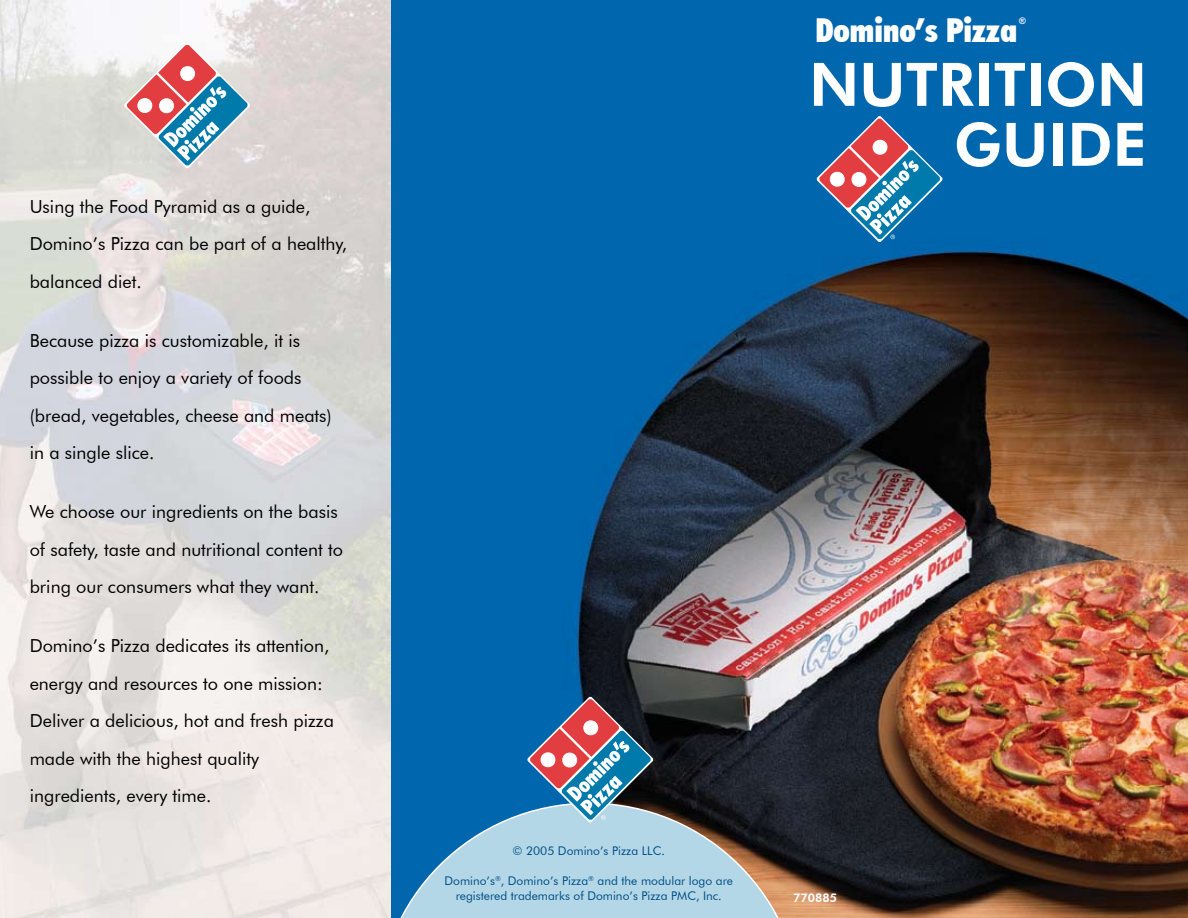
<style>
.page{position:relative;width:1188px;height:918px;background:#fff}
.page>*{position:absolute;margin:0;border:0;box-sizing:border-box;transform-origin:0 0}
.t1{font:800 60px/60px "Futura BT";color:#fff;text-align:right}
.t2{font:900 condensed 33px "Futura BT";color:#fff}
.t3{font:18px/37.5px "Futura BT";color:#000}
.t4{font:12px/15px "Futura BT";color:#004d87;text-align:center}
.t5{font:800 12px "Futura BT";color:#fff}
.t6{font:700 9px "Arial";color:#fff}
</style>
<div class="page">
<img style="left:0;top:0;width:1188px;height:918px">
<svg style="left:124px;top:42px;width:126px;height:126px"></svg>
<svg style="left:377px;top:803px;width:425px;height:115px;background:#88a9bb"></svg>
<svg style="left:817px;top:116px;width:126px;height:126px;background:#5278a4"></svg>
<svg style="left:527px;top:697px;width:126px;height:126px;background:#6b7790"></svg>
<p class="t3" style="left:30px;top:187px;width:319px">Using the Food Pyramid as a guide,<br>Domino’s Pizza can be part of a healthy, balanced diet.</p>
<p class="t3" style="left:30px;top:321px;width:304px">Because pizza is customizable, it is possible to enjoy a variety of foods (bread, vegetables, cheese and meats) in a single slice.</p>
<p class="t3" style="left:30px;top:493px;width:315px">We choose our ingredients on the basis of safety, taste and nutritional content to bring our consumers what they want.</p>
<p class="t3" style="left:30px;top:627px;width:306px">Domino’s Pizza dedicates its attention, energy and resources to one mission:<br>Deliver a delicious, hot and fresh pizza made with the highest quality ingredients, every time.</p>
<h2 class="t2" style="left:815px;top:10px;width:203px">Domino’s Pizza</h2>
<p class="t6" style="left:1019px;top:15px;width:8px">®</p>
<h1 class="t1" style="left:809px;top:54px;width:339px">NUTRITION<br>GUIDE</h1>
<p class="t4" style="left:513px;top:843px;width:154px">© 2005 Domino’s Pizza LLC.</p>
<p class="t4" style="left:445px;top:873px;width:290px">Domino’s<sup>®</sup>, Domino’s Pizza<sup>®</sup> and the modular logo are registered trademarks of Domino’s Pizza PMC, Inc.</p>
<p class="t5" style="left:793px;top:890px;width:46px">770885</p>
</div>
